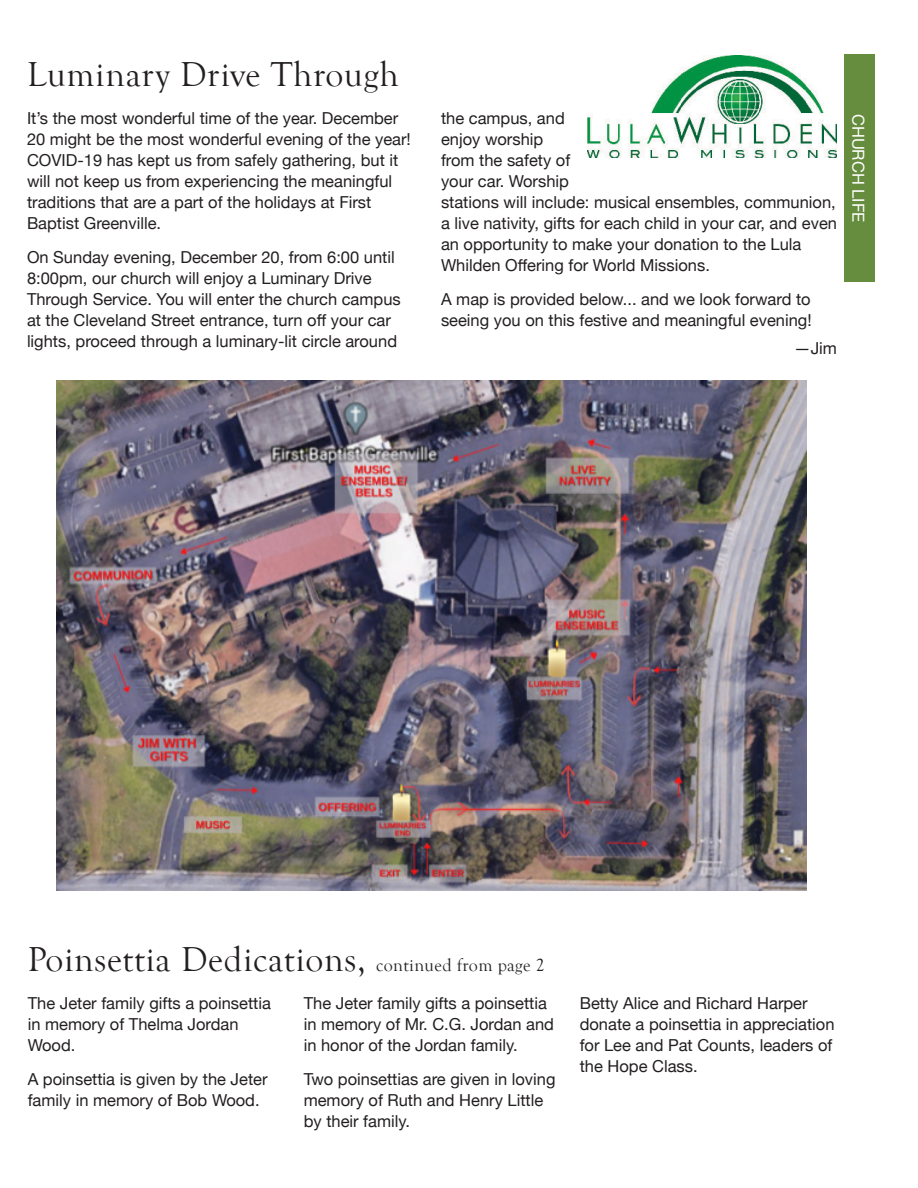
<style>
.page{position:relative;width:918px;height:1188px;background:#fff}
.page>*{position:absolute;margin:0;border:0;box-sizing:border-box;transform-origin:0 0}
.Article_Title{font:35.7px "Goudy Old Style T";letter-spacing:.02em;color:#231f20}
.t1{font:16.5px/21px "Helvetica Neue";color:#231f20}
.acts_of_kindness__et{font:16.5px "Helvetica Neue";color:#fff}
.s1{font-size:18px}
</style>
<div class="page">
<div style="left:845px;top:54px;width:30px;height:228px;background:#658d3d"></div>
<img style="left:588px;top:55px;width:248px;height:102px">
<img style="left:57px;top:380px;width:749px;height:510px">
<p class="Article_Title" style="left:27px;top:55px;width:373px">Luminary Drive Through</p>
<p class="t1" style="left:27px;top:108px;width:385px">It’s the most wonderful time of the year. December 20 might be the most wonderful evening of the year!<br>COVID-19 has kept us from safely gathering, but it will not keep us from experiencing the meaningful traditions that are a part of the holidays at First Baptist Greenville.</p>
<p class="t1" style="left:27px;top:248px;width:375px">On Sunday evening, December 20, from 6:00 until 8:00pm, our church will enjoy a Luminary Drive Through Service. You will enter the church campus at the Cleveland Street entrance, turn off your car lights, proceed through a luminary-lit circle around</p>
<p class="t1" style="left:441px;top:108px;width:398px">the campus, and<br>enjoy worship<br>from the safety of<br>your car. Worship<br>stations will include: musical ensembles, communion, a live nativity, gifts for each child in your car, and even an opportunity to make your donation to the Lula<br>Whilden Offering for World Missions.</p>
<p class="t1" style="left:441px;top:290px;width:372px">A map is provided below... and we look forward to seeing you on this festive and meaningful evening!</p>
<p class="t1" style="left:794px;top:339px;width:44px">—Jim</p>
<p class="acts_of_kindness__et" style="left:870px;top:114px;width:110px;rotate:90deg">CHURCH LIFE</p>
<p class="Article_Title" style="left:28px;top:940px;width:519px">Poinsettia Dedications, <span class="s1">continued from page 2</span></p>
<p class="t1" style="left:28px;top:993px;width:245px">The Jeter family gifts a poinsettia in memory of Thelma Jordan<br>Wood.</p>
<p class="t1" style="left:28px;top:1070px;width:241px">A poinsettia is given by the Jeter family in memory of Bob Wood.</p>
<p class="t1" style="left:304px;top:993px;width:252px">The Jeter family gifts a poinsettia in memory of Mr. C.G. Jordan and in honor of the Jordan family.</p>
<p class="t1" style="left:304px;top:1070px;width:253px">Two poinsettias are given in loving memory of Ruth and Henry Little by their family.</p>
<p class="t1" style="left:580px;top:993px;width:256px">Betty Alice and Richard Harper donate a poinsettia in appreciation for Lee and Pat Counts, leaders of the Hope Class.</p>
</div>
